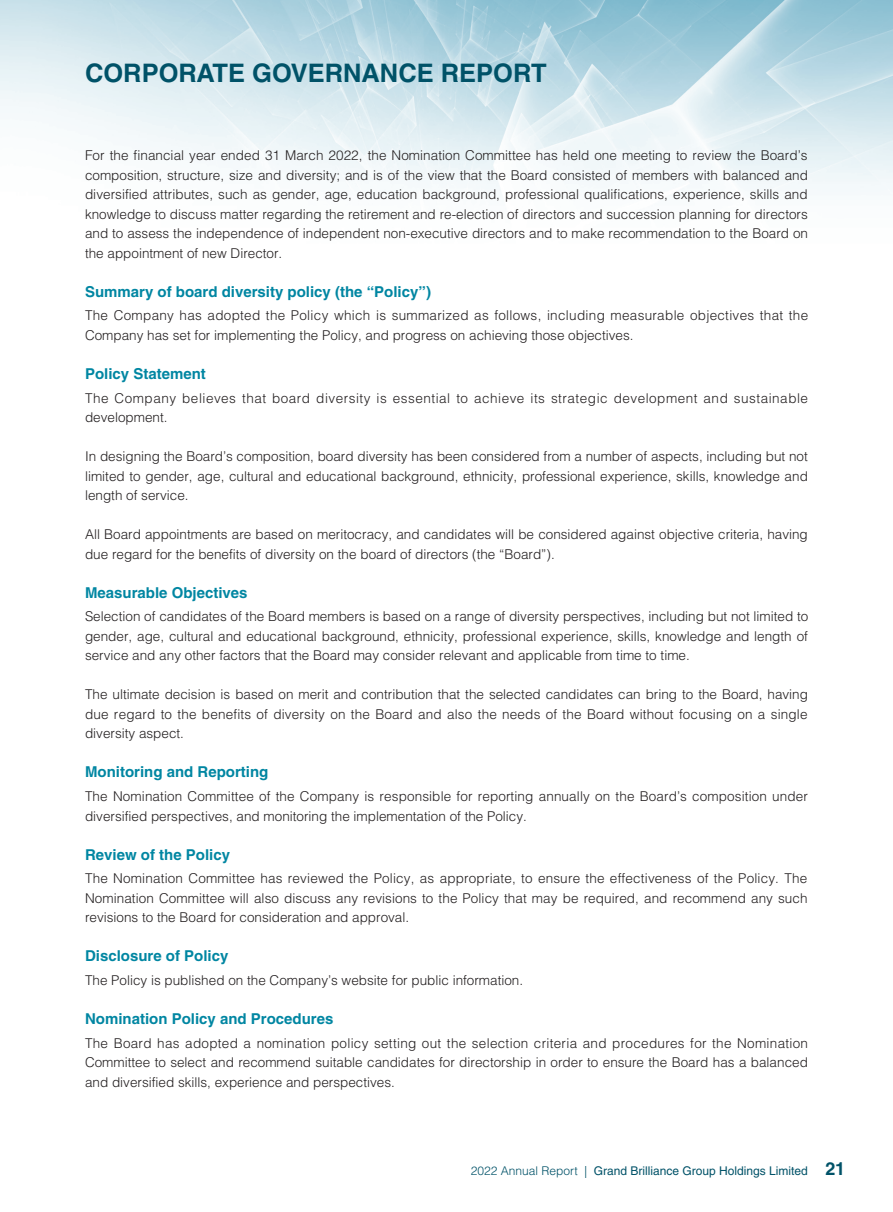
<style>
.page{position:relative;width:893px;height:1212px;background:#fff}
.page>*{position:absolute;margin:0;border:0;box-sizing:border-box;transform-origin:0 0}
.t1{font:700 25.5px "Helvetica LT Std";color:#005268}
.t2{font:700 18px "Helvetica LT Std";color:#005268}
._02_H2{font:700 15px "Helvetica LT Std";color:#0086a2}
._00_txt{font:300 13.5px/19.5px "Helvetica LT Std";color:#231f20;text-align:justify}
._00_txt-2{font:300 13.5px/19.5px "Helvetica LT Std";letter-spacing:.02em;color:#231f20}
._00_txt-3{font:300 13.5px/19.5px "Helvetica LT Std";letter-spacing:.04em;color:#231f20}
.t3{font:12px "Helvetica LT Std";color:#005268}
.s1{font-weight:300}
</style>
<div class="page">
<img style="left:0;top:0;width:893px;height:193px">
<h1 class="t1" style="left:85px;top:58px;width:463px">CORPORATE GOVERNANCE REPORT</h1>
<p class="_00_txt" style="left:85px;top:145px;width:724px">For the financial year ended 31 March 2022, the Nomination Committee has held one meeting to review the Board’s composition, structure, size and diversity; and is of the view that the Board consisted of members with balanced and diversified attributes, such as gender, age, education background, professional qualifications, experience, skills and knowledge to discuss matter regarding the retirement and re-election of directors and succession planning for directors and to assess the independence of independent non-executive directors and to make recommendation to the Board on the appointment of new Director.</p>
<p class="_02_H2" style="left:85px;top:282px;width:347px">Summary of board diversity policy (the “Policy”)</p>
<p class="_00_txt-2" style="left:85px;top:306px;width:725px">The Company has adopted the Policy which is summarized as follows, including measurable objectives that the<br>Company has set for implementing the Policy, and progress on achieving those objectives.</p>
<p class="_02_H2" style="left:85px;top:364px;width:122px">Policy Statement</p>
<p class="_00_txt-3" style="left:85px;top:388px;width:724px">The Company believes that board diversity is essential to achieve its strategic development and sustainable development.</p>
<p class="_00_txt" style="left:85px;top:446px;width:724px">In designing the Board’s composition, board diversity has been considered from a number of aspects, including but not limited to gender, age, cultural and educational background, ethnicity, professional experience, skills, knowledge and length of service.</p>
<p class="_00_txt" style="left:85px;top:524px;width:724px">All Board appointments are based on meritocracy, and candidates will be considered against objective criteria, having due regard for the benefits of diversity on the board of directors (the “Board”).</p>
<p class="_02_H2" style="left:85px;top:583px;width:164px">Measurable Objectives</p>
<p class="_00_txt" style="left:85px;top:607px;width:725px">Selection of candidates of the Board members is based on a range of diversity perspectives, including but not limited to gender, age, cultural and educational background, ethnicity, professional experience, skills, knowledge and length of service and any other factors that the Board may consider relevant and applicable from time to time.</p>
<p class="_00_txt" style="left:85px;top:685px;width:724px">The ultimate decision is based on merit and contribution that the selected candidates can bring to the Board, having due regard to the benefits of diversity on the Board and also the needs of the Board without focusing on a single diversity aspect.</p>
<p class="_02_H2" style="left:85px;top:763px;width:185px">Monitoring and Reporting</p>
<p class="_00_txt" style="left:85px;top:786px;width:724px">The Nomination Committee of the Company is responsible for reporting annually on the Board’s composition under diversified perspectives, and monitoring the implementation of the Policy.</p>
<p class="_02_H2" style="left:85px;top:845px;width:147px">Review of the Policy</p>
<p class="_00_txt" style="left:85px;top:869px;width:724px">The Nomination Committee has reviewed the Policy, as appropriate, to ensure the effectiveness of the Policy. The Nomination Committee will also discuss any revisions to the Policy that may be required, and recommend any such revisions to the Board for consideration and approval.</p>
<p class="_02_H2" style="left:85px;top:947px;width:145px">Disclosure of Policy</p>
<p class="_00_txt" style="left:85px;top:970px;width:440px">The Policy is published on the Company’s website for public information.</p>
<p class="_02_H2" style="left:85px;top:1010px;width:250px">Nomination Policy and Procedures</p>
<p class="_00_txt" style="left:85px;top:1033px;width:725px">The Board has adopted a nomination policy setting out the selection criteria and procedures for the Nomination Committee to select and recommend suitable candidates for directorship in order to ensure the Board has a balanced and diversified skills, experience and perspectives.</p>
<p class="t3" style="left:471px;top:1163px;width:339px"><span class="s1">2022 Annual Report |</span> Grand Brilliance Group Holdings Limited</p>
<h2 class="t2" style="left:825px;top:1158px;width:21px">21</h2>
</div>
